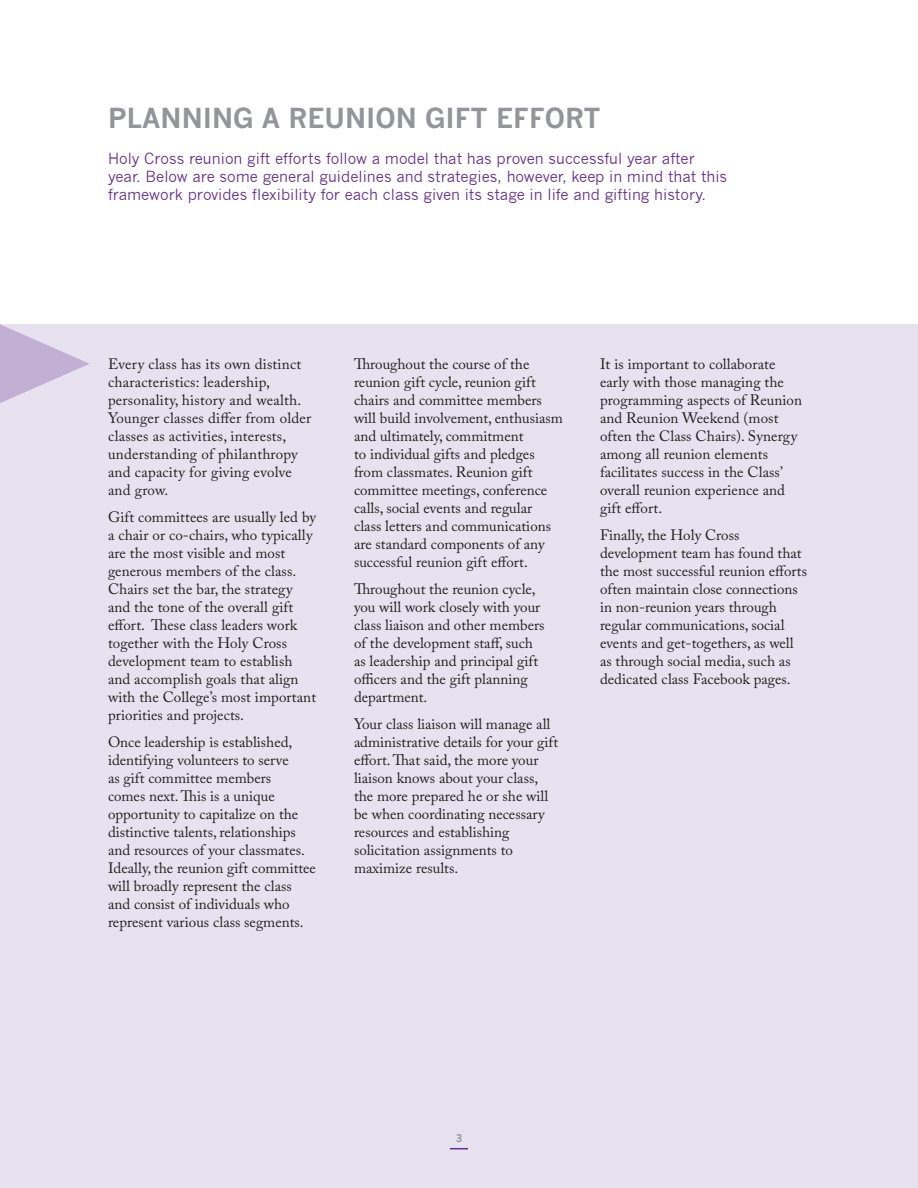
<style>
.page{position:relative;width:918px;height:1188px;background:#fff}
.page>*{position:absolute;margin:0;border:0;box-sizing:border-box;transform-origin:0 0}
.front_date{font:700 27px "News Gothic";color:#939598}
.body_text{font:15px/18px "Adobe Caslon Pro";color:#231f20}
.body_text-2{font:15px/18px "News Gothic";color:#652d91}
.body_text-3{font:700 10.5px "News Gothic";color:#939598}
</style>
<div class="page">
<div style="left:0;top:324px;width:918px;height:864px;background:#e8e1ef"></div>
<svg style="left:450px;top:1148px;width:18px;height:1px"></svg>
<svg style="left:0;top:324px;width:90px;height:79px"></svg>
<p class="front_date" style="left:108px;top:102px;width:494px">PLANNING A REUNION GIFT EFFORT</p>
<p class="body_text-2" style="left:108px;top:150px;width:621px">Holy Cross reunion gift efforts follow a model that has proven successful year after year. Below are some general guidelines and strategies, however, keep in mind that this framework provides flexibility for each class given its stage in life and gifting history.</p>
<p class="body_text" style="left:108px;top:355px;width:205px">Every class has its own distinct characteristics: leadership, personality, history and wealth.<br>Younger classes differ from older classes as activities, interests, understanding of philanthropy and capacity for giving evolve and grow.</p>
<p class="body_text" style="left:108px;top:508px;width:210px">Gift committees are usually led by a chair or co-chairs, who typically are the most visible and most generous members of the class.<br>Chairs set the bar, the strategy and the tone of the overall gift effort. These class leaders work together with the Holy Cross development team to establish and accomplish goals that align with the College’s most important priorities and projects.</p>
<p class="body_text" style="left:108px;top:733px;width:210px">Once leadership is established, identifying volunteers to serve<br>as gift committee members<br>comes next. This is a unique opportunity to capitalize on the distinctive talents, relationships and resources of your classmates.<br>Ideally, the reunion gift committee will broadly represent the class and consist of individuals who represent various class segments.</p>
<p class="body_text" style="left:354px;top:355px;width:210px">Throughout the course of the reunion gift cycle, reunion gift chairs and committee members will build involvement, enthusiasm and ultimately, commitment<br>to individual gifts and pledges from classmates. Reunion gift committee meetings, conference calls, social events and regular class letters and communications are standard components of any successful reunion gift effort.</p>
<p class="body_text" style="left:354px;top:580px;width:192px">Throughout the reunion cycle, you will work closely with your class liaison and other members of the development staff, such as leadership and principal gift officers and the gift planning department.</p>
<p class="body_text" style="left:354px;top:715px;width:206px">Your class liaison will manage all administrative details for your gift effort. That said, the more your liaison knows about your class, the more prepared he or she will be when coordinating necessary resources and establishing solicitation assignments to maximize results.</p>
<p class="body_text" style="left:600px;top:355px;width:204px">It is important to collaborate early with those managing the programming aspects of Reunion and Reunion Weekend (most often the Class Chairs). Synergy among all reunion elements facilitates success in the Class’ overall reunion experience and gift effort.</p>
<p class="body_text" style="left:600px;top:526px;width:209px">Finally, the Holy Cross development team has found that the most successful reunion efforts often maintain close connections in non-reunion years through regular communications, social events and get-togethers, as well as through social media, such as dedicated class Facebook pages.</p>
<p class="body_text-3" style="left:456px;top:1132px;width:8px">3</p>
</div>
